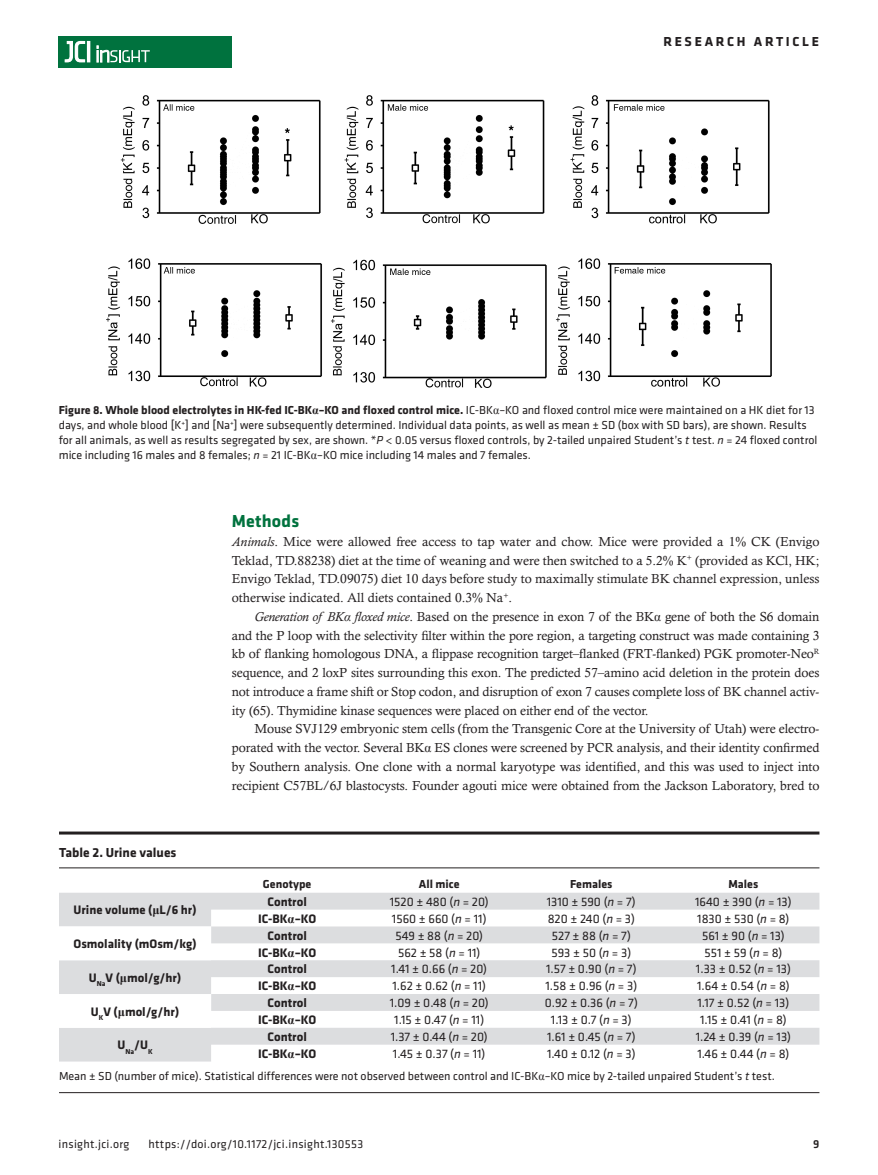
<style>
.page{position:relative;width:878px;height:1175px;background:#fff}
.page>*{position:absolute;margin:0;border:0;box-sizing:border-box;transform-origin:0 0}
.t1{font:700 18px "Klavika";letter-spacing:.01em;color:#00723e}
.t2{font:700 13.5px "Klavika Basic";color:#231f20}
.t3{font:700 13.5px "Klavika Basic";letter-spacing:.2em;color:#231f20}
.t4{font:13.2px/18.8px "Calisto MT Std";letter-spacing:-.005em;color:#231f20;text-align:justify}
.t5{font:12.75px "Klavika";color:#231f20}
.t6{font:700 12.75px "Klavika";color:#231f20}
.t7{font:12px/15px "Klavika Basic";color:#231f20}
.t8{font:12px "Klavika Basic";letter-spacing:.025em;color:#231f20}
.t9{font:700 12px "Klavika";color:#231f20}
.t10{font:500 12px "Klavika Basic";color:#231f20}
.s1{font-weight:700}
.s2{font-family:"Times New Roman";font-weight:700}
.s3{font-family:"Times New Roman"}
.s4{font-style:italic}
.s5{font-family:"Times New Roman";font-style:italic}
</style>
<div class="page">
<div style="left:59px;top:36px;width:173px;height:31px;background:#00723e"></div>
<hr style="left:87px;top:41px;width:3px;height:21px;background:#fff">
<svg style="left:64px;top:41px;width:21px;height:22px"></svg>
<svg style="left:97px;top:46px;width:53px;height:16px"></svg>
<img style="left:107px;top:96px;width:664px;height:292px">
<hr style="left:59px;top:831px;width:760px;height:3px;background:#231f20">
<hr style="left:59px;top:867px;width:760px;height:1px;background:#231f20">
<hr style="left:59px;top:1092px;width:760px;height:1px;background:#231f20">
<svg style="left:59px;top:893px;width:760px;height:168px;fill:#dcdddf"></svg>
<svg style="left:59px;top:926px;width:152px;height:101px"></svg>
<p class="t3" style="left:663px;top:32px;width:157px">RESEARCH ARTICLE</p>
<p class="t7" style="left:59px;top:402px;width:760px"><span class="s1">Figure 8. Whole blood electrolytes in HK-fed IC-BK</span><span class="s2">α</span><span class="s1">–KO and floxed control mice.</span> IC-BK<span class="s3">α</span>–KO and floxed control mice were maintained on a HK diet for 13 days, and whole blood [K<sup>+</sup>] and [Na<sup>+</sup>] were subsequently determined. Individual data points, as well as mean ± SD (box with SD bars), are shown. Results for all animals, as well as results segregated by sex, are shown. *<span class="s4">P</span> &lt; 0.05 versus floxed controls, by 2-tailed unpaired Student’s <span class="s4">t</span> test. <span class="s4">n</span> = 24 floxed control mice including 16 males and 8 females; <span class="s4">n</span> = 21 IC-BK<span class="s3">α</span>–KO mice including 14 males and 7 females.</p>
<p class="t2" style="left:59px;top:842px;width:119px">Table 2. Urine values</p>
<p class="t6" style="left:73px;top:901px;width:125px">Urine volume (<span class="s3">μ</span>L/6 hr)</p>
<p class="t6" style="left:74px;top:934px;width:125px">Osmolality (mOsm/kg)</p>
<p class="t6" style="left:89px;top:968px;width:94px">U<sub>Na</sub>V (<span class="s3">μ</span>mol/g/hr)</p>
<p class="t6" style="left:91px;top:1002px;width:90px">U<sub>K</sub>V (<span class="s3">μ</span>mol/g/hr)</p>
<h1 class="t1" style="left:232px;top:508px;width:69px">Methods</h1>
<p class="t4" style="left:232px;top:532px;width:589px"><span class="s4">Animals</span>. Mice were allowed free access to tap water and chow. Mice were provided a 1% CK (Envigo Teklad, TD.88238) diet at the time of weaning and were then switched to a 5.2% K<sup>+</sup> (provided as KCl, HK; Envigo Teklad, TD.09075) diet 10 days before study to maximally stimulate BK channel expression, unless otherwise indicated. All diets contained 0.3% Na<sup>+</sup>.</p>
<p class="t4" style="left:232px;top:607px;width:589px;text-indent:23px"><span class="s4">Generation of BK</span><span class="s5">α</span> <span class="s4">floxed mice</span>. Based on the presence in exon 7 of the BK<span class="s3">α</span> gene of both the S6 domain and the P loop with the selectivity filter within the pore region, a targeting construct was made containing 3 kb of flanking homologous DNA, a flippase recognition target–flanked (FRT-flanked) PGK promoter-Neo<sup>R </sup>sequence, and 2 loxP sites surrounding this exon. The predicted 57–amino acid deletion in the protein does not introduce a frame shift or Stop codon, and disruption of exon 7 causes complete loss of BK channel activ&shy;ity (65). Thymidine kinase sequences were placed on either end of the vector.</p>
<p class="t4" style="left:232px;top:719px;width:589px;text-indent:22px">Mouse SVJ129 embryonic stem cells (from the Transgenic Core at the University of Utah) were electro&shy;porated with the vector. Several BK<span class="s3">α</span> ES clones were screened by PCR analysis, and their identity confirmed by Southern analysis. One clone with a normal karyotype was identified, and this was used to inject into recipient C57BL/6J blastocysts. Founder agouti mice were obtained from the Jackson Laboratory, bred to</p>
<p class="t9" style="left:263px;top:875px;width:50px">Genotype</p>
<p class="t9" style="left:419px;top:875px;width:42px">All mice</p>
<p class="t9" style="left:570px;top:875px;width:44px">Females</p>
<p class="t9" style="left:728px;top:875px;width:31px">Males</p>
<p class="t6" style="left:267px;top:892px;width:41px">Control</p>
<p class="t5" style="left:389px;top:893px;width:101px">1520 ± 480 (<span class="s4">n</span> = 20)</p>
<p class="t5" style="left:547px;top:893px;width:90px">1310 ± 590 (<span class="s4">n</span> = 7)</p>
<p class="t5" style="left:695px;top:893px;width:98px">1640 ± 390 (<span class="s4">n</span> = 13)</p>
<p class="t6" style="left:258px;top:909px;width:60px">IC-BK<span class="s3">α</span>–KO</p>
<p class="t5" style="left:392px;top:910px;width:96px">1560 ± 660 (<span class="s4">n</span> = 11)</p>
<p class="t5" style="left:547px;top:910px;width:89px">820 ± 240 (<span class="s4">n</span> = 3)</p>
<p class="t5" style="left:697px;top:910px;width:94px">1830 ± 530 (<span class="s4">n</span> = 8)</p>
<p class="t6" style="left:267px;top:926px;width:41px">Control</p>
<p class="t5" style="left:395px;top:927px;width:89px">549 ± 88 (<span class="s4">n</span> = 20)</p>
<p class="t5" style="left:551px;top:927px;width:81px">527 ± 88 (<span class="s4">n</span> = 7)</p>
<p class="t5" style="left:702px;top:927px;width:84px">561 ± 90 (<span class="s4">n</span> = 13)</p>
<p class="t6" style="left:258px;top:943px;width:60px">IC-BK<span class="s3">α</span>–KO</p>
<p class="t5" style="left:398px;top:944px;width:84px">562 ± 58 (<span class="s4">n</span> = 11)</p>
<p class="t5" style="left:551px;top:944px;width:81px">593 ± 50 (<span class="s4">n</span> = 3)</p>
<p class="t5" style="left:704px;top:944px;width:79px">551 ± 59 (<span class="s4">n</span> = 8)</p>
<p class="t6" style="left:267px;top:960px;width:41px">Control</p>
<p class="t5" style="left:391px;top:961px;width:97px">1.41 ± 0.66 (<span class="s4">n</span> = 20)</p>
<p class="t5" style="left:546px;top:961px;width:92px">1.57 ± 0.90 (<span class="s4">n</span> = 7)</p>
<p class="t5" style="left:696px;top:961px;width:96px">1.33 ± 0.52 (<span class="s4">n</span> = 13)</p>
<p class="t6" style="left:258px;top:976px;width:60px">IC-BK<span class="s3">α</span>–KO</p>
<p class="t5" style="left:392px;top:977px;width:95px">1.62 ± 0.62 (<span class="s4">n</span> = 11)</p>
<p class="t5" style="left:545px;top:977px;width:93px">1.58 ± 0.96 (<span class="s4">n</span> = 3)</p>
<p class="t5" style="left:697px;top:977px;width:94px">1.64 ± 0.54 (<span class="s4">n</span> = 8)</p>
<p class="t6" style="left:267px;top:993px;width:41px">Control</p>
<p class="t5" style="left:390px;top:994px;width:100px">1.09 ± 0.48 (<span class="s4">n</span> = 20)</p>
<p class="t5" style="left:544px;top:994px;width:95px">0.92 ± 0.36 (<span class="s4">n</span> = 7)</p>
<p class="t5" style="left:697px;top:994px;width:93px">1.17 ± 0.52 (<span class="s4">n</span> = 13)</p>
<p class="t6" style="left:258px;top:1010px;width:60px">IC-BK<span class="s3">α</span>–KO</p>
<p class="t5" style="left:394px;top:1011px;width:91px">1.15 ± 0.47 (<span class="s4">n</span> = 11)</p>
<p class="t5" style="left:551px;top:1011px;width:82px">1.13 ± 0.7 (<span class="s4">n</span> = 3)</p>
<p class="t5" style="left:700px;top:1011px;width:88px">1.15 ± 0.41 (<span class="s4">n</span> = 8)</p>
<p class="t6" style="left:267px;top:1027px;width:41px">Control</p>
<p class="t5" style="left:390px;top:1028px;width:99px">1.37 ± 0.44 (<span class="s4">n</span> = 20)</p>
<p class="t5" style="left:547px;top:1028px;width:90px">1.61 ± 0.45 (<span class="s4">n</span> = 7)</p>
<p class="t5" style="left:695px;top:1028px;width:97px">1.24 ± 0.39 (<span class="s4">n</span> = 13)</p>
<p class="t6" style="left:258px;top:1044px;width:60px">IC-BK<span class="s3">α</span>–KO</p>
<p class="t5" style="left:393px;top:1045px;width:94px">1.45 ± 0.37 (<span class="s4">n</span> = 11)</p>
<p class="t5" style="left:547px;top:1045px;width:90px">1.40 ± 0.12 (<span class="s4">n</span> = 3)</p>
<p class="t5" style="left:697px;top:1045px;width:93px">1.46 ± 0.44 (<span class="s4">n</span> = 8)</p>
<p class="t7" style="left:59px;top:1067px;width:717px">Mean ± SD (number of mice). Statistical differences were not observed between control and IC-BK<span class="s3">α</span>–KO mice by 2-tailed unpaired Student’s <span class="s4">t</span> test.</p>
<p class="t6" style="left:117px;top:1036px;width:37px">U<sub>Na</sub>/U<sub>K</sub></p>
<p class="t8" style="left:58px;top:1135px;width:72px">insight.jci.org</p>
<p class="t8" style="left:148px;top:1135px;width:216px">https://doi.org/10.1172/jci.insight.130553</p>
<p class="t10" style="left:813px;top:1135px;width:8px">9</p>
</div>
